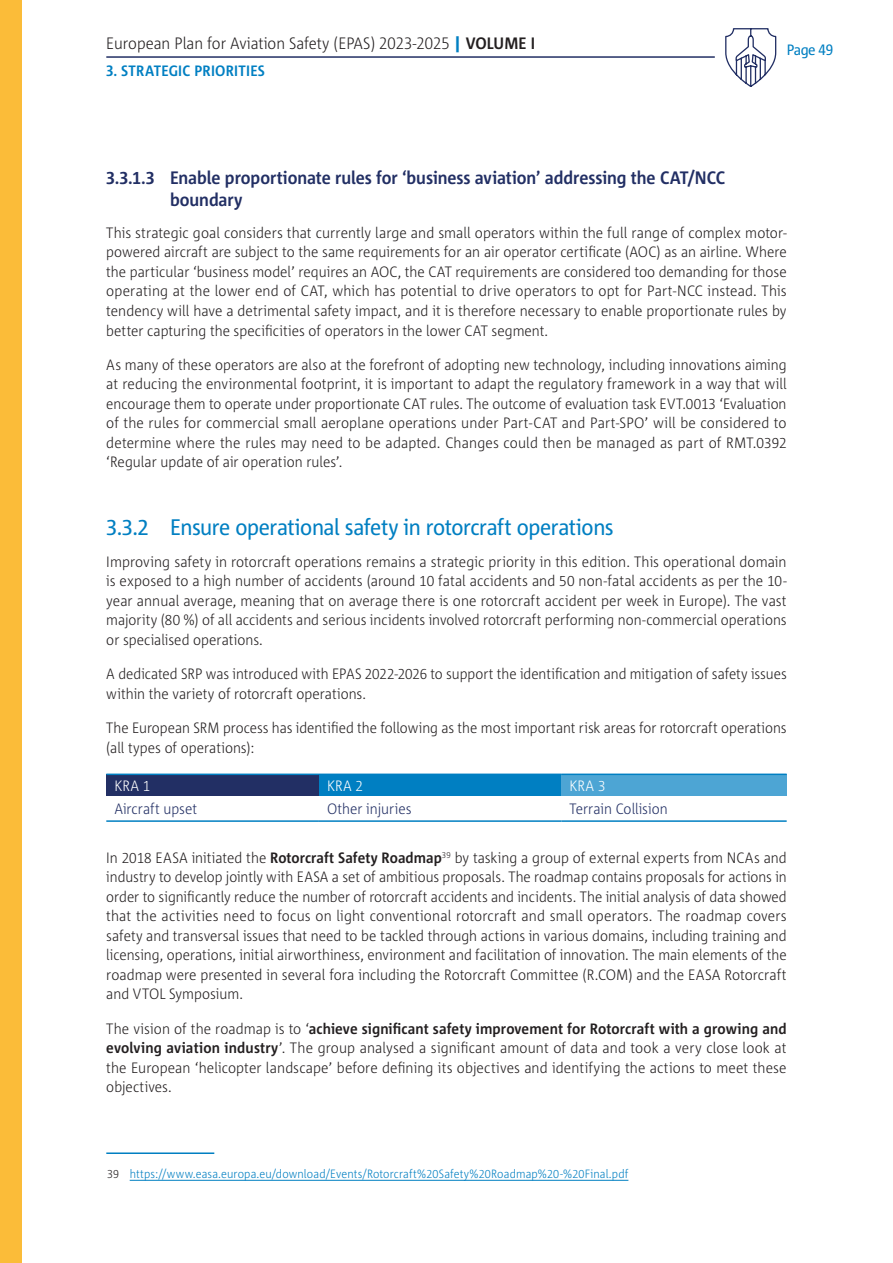
<style>
.page{position:relative;width:893px;height:1263px;background:#fff}
.page>*{position:absolute;margin:0;border:0;box-sizing:border-box;transform-origin:0 0}
.Title_3{font:22.5px "Corpid E1 s S Cd";letter-spacing:-.02em;color:#007fc2}
.Title_4{font:700 18px/21.6px "Corpid E1 s S Cd";letter-spacing:-.005em;color:#222f64}
.t1{font:300 16.5px "Corpid E1 s S Cd";color:#231f20}
.Body_text{font:300 15px/19.5px "Corpid E1 s S Cd";color:#231f20;text-align:justify}
.Body_text-2{font:300 15px "Corpid E1 s S Cd";color:#222f64}
.t2{font:700 15px "Corpid E1 s S Cd";letter-spacing:-.01em;color:#007fc2}
.Body_text-3{font:300 15px "Corpid E1 s S Cd";color:#fff}
.t3{font:15px "Corpid E1 s S Cd";letter-spacing:-.025em;color:#007fc2}
.Footnote{font:300 12px "Corpid E1 s S Cd";letter-spacing:.01em;color:#007fc2}
.s1{font-weight:800;color:#007fc2}
.s2{font-weight:700}
.s3{color:#231f20}
</style>
<div class="page">
<div style="left:0;top:0;width:21px;height:1263px;background:#fbbc39"></div>
<hr style="left:106px;top:56px;width:609px;height:2px;background:#222f64">
<svg style="left:725px;top:28px;width:52px;height:59px"></svg>
<div style="left:106px;top:774px;width:213px;height:21px;background:#222f64"></div>
<div style="left:319px;top:774px;width:242px;height:21px;background:#007fc2"></div>
<div style="left:561px;top:774px;width:226px;height:21px;background:#4da5d4"></div>
<hr style="left:106px;top:773px;width:213px;height:2px;background:#007fc2">
<hr style="left:319px;top:773px;width:242px;height:2px;background:#007fc2">
<hr style="left:561px;top:773px;width:226px;height:2px;background:#007fc2">
<hr style="left:106px;top:820px;width:213px;height:2px;background:#007fc2">
<hr style="left:319px;top:820px;width:242px;height:2px;background:#007fc2">
<hr style="left:561px;top:820px;width:226px;height:2px;background:#007fc2">
<hr style="left:106px;top:1152px;width:108px;height:2px;background:#007fc2">
<hr style="left:130px;top:1180px;width:498px;height:1px;background:#007fc2">
<p class="t1" style="left:106px;top:33px;width:430px">European Plan for Aviation Safety (EPAS) 2023-2025 <span class="s1">|</span> <span class="s2">VOLUME I</span></p>
<p class="t2" style="left:106px;top:61px;width:161px">3. Strategic Priorities</p>
<p class="t3" style="left:787px;top:40px;width:48px">Page 49</p>
<p class="Title_4" style="left:170px;top:166px;width:556px;text-indent:-64px">3.3.1.3 Enable proportionate rules for ‘business aviation’ addressing the CAT/NCC boundary</p>
<p class="Body_text" style="left:106px;top:223px;width:682px">This strategic goal considers that currently large and small operators within the full range of complex motor&shy;powered aircraft are subject to the same requirements for an air operator certificate (AOC) as an airline. Where the particular ‘business model’ requires an AOC, the CAT requirements are considered too demanding for those operating at the lower end of CAT, which has potential to drive operators to opt for Part-NCC instead. This tendency will have a detrimental safety impact, and it is therefore necessary to enable proportionate rules by better capturing the specificities of operators in the lower CAT segment.</p>
<p class="Body_text" style="left:106px;top:354px;width:682px">As many of these operators are also at the forefront of adopting new technology, including innovations aiming at reducing the environmental footprint, it is important to adapt the regulatory framework in a way that will encourage them to operate under proportionate CAT rules. The outcome of evaluation task EVT.0013 ‘Evaluation of the rules for commercial small aeroplane operations under Part-CAT and Part-SPO’ will be considered to determine where the rules may need to be adapted. Changes could then be managed as part of RMT.0392 ‘Regular update of air operation rules’.</p>
<p class="Title_3" style="left:106px;top:513px;width:509px">3.3.2 Ensure operational safety in rotorcraft operations</p>
<p class="Body_text" style="left:106px;top:551px;width:682px">Improving safety in rotorcraft operations remains a strategic priority in this edition. This operational domain is exposed to a high number of accidents (around 10 fatal accidents and 50 non-fatal accidents as per the 10- year annual average, meaning that on average there is one rotorcraft accident per week in Europe). The vast majority (80 %) of all accidents and serious incidents involved rotorcraft performing non-commercial operations or specialised operations.</p>
<p class="Body_text" style="left:106px;top:664px;width:682px">A dedicated SRP was introduced with EPAS 2022-2026 to support the identification and mitigation of safety issues within the variety of rotorcraft operations.</p>
<p class="Body_text" style="left:106px;top:718px;width:682px">The European SRM process has identified the following as the most important risk areas for rotorcraft operations (all types of operations):</p>
<p class="Body_text-3" style="left:114px;top:776px;width:38px">KRA 1</p>
<p class="Body_text-3" style="left:327px;top:776px;width:38px">KRA 2</p>
<p class="Body_text-3" style="left:569px;top:776px;width:38px">KRA 3</p>
<p class="Body_text-2" style="left:114px;top:799px;width:84px">Aircraft upset</p>
<p class="Body_text-2" style="left:327px;top:799px;width:86px">Other injuries</p>
<p class="Body_text-2" style="left:569px;top:799px;width:100px">Terrain Collision</p>
<p class="Body_text" style="left:106px;top:847px;width:682px">In 2018 EASA initiated the <span class="s2">Rotorcraft Safety Roadmap</span><sup>39</sup> by tasking a group of external experts from NCAs and industry to develop jointly with EASA a set of ambitious proposals. The roadmap contains proposals for actions in order to significantly reduce the number of rotorcraft accidents and incidents. The initial analysis of data showed that the activities need to focus on light conventional rotorcraft and small operators. The roadmap covers safety and transversal issues that need to be tackled through actions in various domains, including training and licensing, operations, initial airworthiness, environment and facilitation of innovation. The main elements of the roadmap were presented in several fora including the Rotorcraft Committee (R.COM) and the EASA Rotorcraft and VTOL Symposium.</p>
<p class="Body_text" style="left:106px;top:1018px;width:682px">The vision of the roadmap is to ‘<span class="s2">achieve significant safety improvement for Rotorcraft with a growing and evolving aviation industry</span>’. The group analysed a significant amount of data and took a very close look at the European ‘helicopter landscape’ before defining its objectives and identifying the actions to meet these objectives.</p>
<p class="Footnote" style="left:107px;top:1166px;width:523px"><span class="s3">39</span> https://www.easa.europa.eu/download/Events/Rotorcraft%20Safety%20Roadmap%20-%20Final.pdf</p>
</div>
